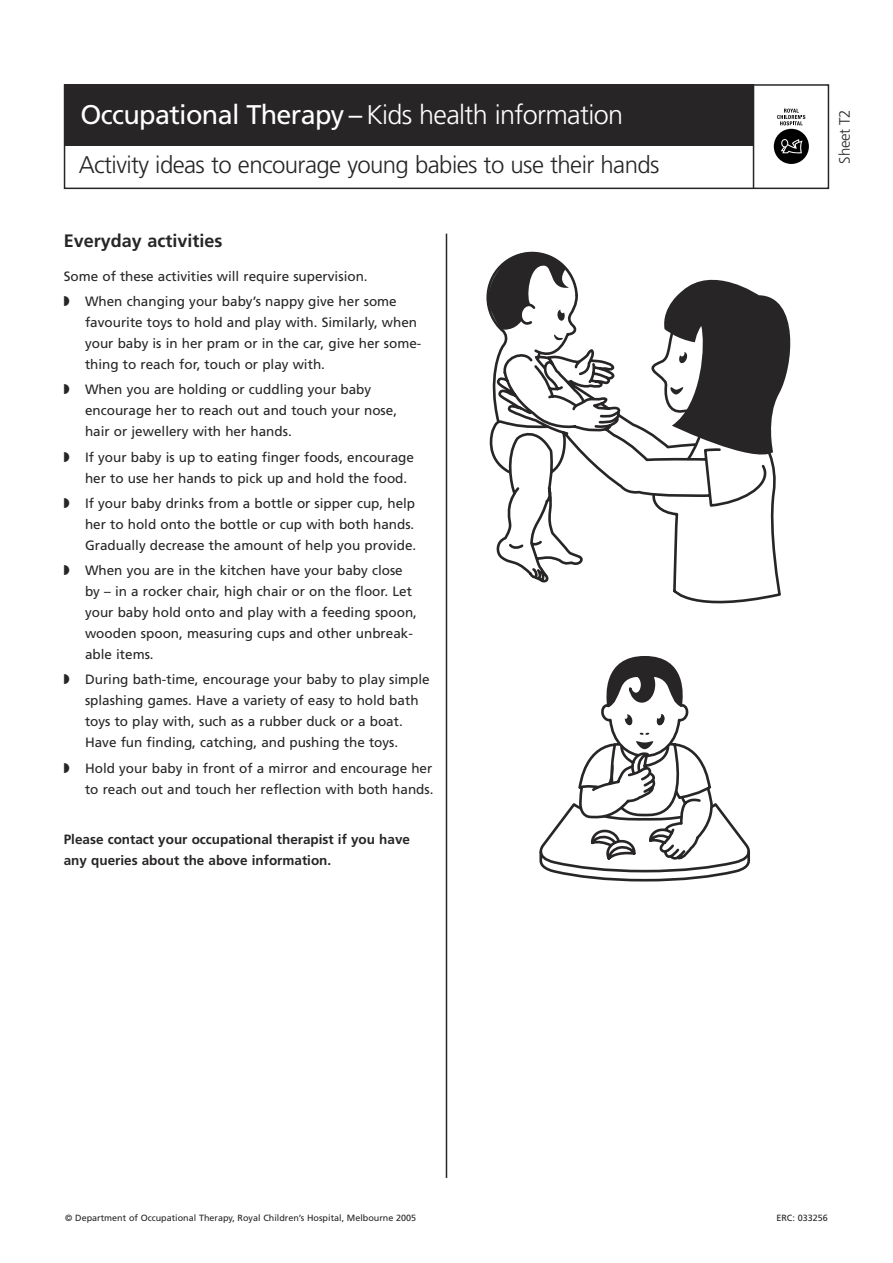
<style>
.page{position:relative;width:893px;height:1263px;background:#fff}
.page>*{position:absolute;margin:0;border:0;box-sizing:border-box;transform-origin:0 0}
.MAIN_HEADING{font:300 27px "Frutiger";letter-spacing:-.025em;color:#fff}
.MAIN_HEADING-2{font:300 24px "Frutiger";letter-spacing:-.025em;color:#272525}
.HEADINGS{font:700 18px "Frutiger";color:#272525}
.t1{font:300 15px "Frutiger";letter-spacing:-.025em;color:#272525}
.INDENT_TEXT{font:13.5px/21px "Frutiger";color:#272525}
.BOLD_TEXT{font:700 13.5px/21px "Frutiger";color:#272525}
.TEXT{font:13.5px "Frutiger";color:#272525}
.t2{font:9px "Frutiger";color:#272525}
.s1{font-weight:400}
.s2{font-family:"Monotype Sorts"}
</style>
<div class="page">
<hr style="left:446px;top:234px;width:1px;height:944px;background:#272525">
<svg style="left:774px;top:109px;width:35px;height:55px"></svg>
<div style="left:64px;top:84px;width:765px;height:105px;border:2px solid #272525"></div>
<div style="left:64px;top:84px;width:689px;height:62px;background:#272525"></div>
<hr style="left:753px;top:84px;width:1px;height:104px;background:#272525">
<svg style="left:664px;top:279px;width:127px;height:325px"></svg>
<svg style="left:486px;top:251px;width:92px;height:96px"></svg>
<svg style="left:489px;top:347px;width:280px;height:238px"></svg>
<svg style="left:539px;top:656px;width:211px;height:226px"></svg>
<p class="MAIN_HEADING" style="left:80px;top:100px;width:544px"><span class="s1">Occupational Therapy –</span> Kids health information</p>
<p class="MAIN_HEADING-2" style="left:79px;top:151px;width:582px">Activity ideas to encourage young babies to use their hands</p>
<p class="HEADINGS" style="left:64px;top:230px;width:160px">Everyday activities</p>
<p class="TEXT" style="left:64px;top:268px;width:305px">Some of these activities will require supervision.</p>
<p class="INDENT_TEXT" style="left:85px;top:291px;width:338px;text-indent:-21px"><span class="s2">W</span> When changing your baby’s nappy give her some favourite toys to hold and play with. Similarly, when your baby is in her pram or in the car, give her some&shy;thing to reach for, touch or play with.</p>
<p class="INDENT_TEXT" style="left:85px;top:379px;width:314px;text-indent:-21px"><span class="s2">W</span> When you are holding or cuddling your baby encourage her to reach out and touch your nose, hair or jewellery with her hands.</p>
<p class="INDENT_TEXT" style="left:85px;top:447px;width:330px;text-indent:-21px"><span class="s2">W</span> If your baby is up to eating finger foods, encourage her to use her hands to pick up and hold the food.</p>
<p class="INDENT_TEXT" style="left:85px;top:493px;width:333px;text-indent:-21px"><span class="s2">W</span> If your baby drinks from a bottle or sipper cup, help her to hold onto the bottle or cup with both hands.<br>Gradually decrease the amount of help you provide.</p>
<p class="INDENT_TEXT" style="left:85px;top:560px;width:333px;text-indent:-21px"><span class="s2">W</span> When you are in the kitchen have your baby close by – in a rocker chair, high chair or on the floor. Let your baby hold onto and play with a feeding spoon, wooden spoon, measuring cups and other unbreak&shy;able items.</p>
<p class="INDENT_TEXT" style="left:85px;top:669px;width:346px;text-indent:-21px"><span class="s2">W</span> During bath-time, encourage your baby to play simple splashing games. Have a variety of easy to hold bath toys to play with, such as a rubber duck or a boat.<br>Have fun finding, catching, and pushing the toys.</p>
<p class="INDENT_TEXT" style="left:64px;top:758px;width:371px;text-align:right"><span class="s2">W</span> Hold your baby in front of a mirror and encourage her to reach out and touch her reflection with both hands.</p>
<p class="BOLD_TEXT" style="left:64px;top:829px;width:348px">Please contact your occupational therapist if you have any queries about the above information.</p>
<p class="t1" style="left:836px;top:163px;width:55px;rotate:-90deg">Sheet T2</p>
<p class="t2" style="left:65px;top:1213px;width:352px">© Department of Occupational Therapy, Royal Children’s Hospital, Melbourne 2005</p>
<p class="t2" style="left:776px;top:1213px;width:53px">ERC: 033256</p>
</div>
